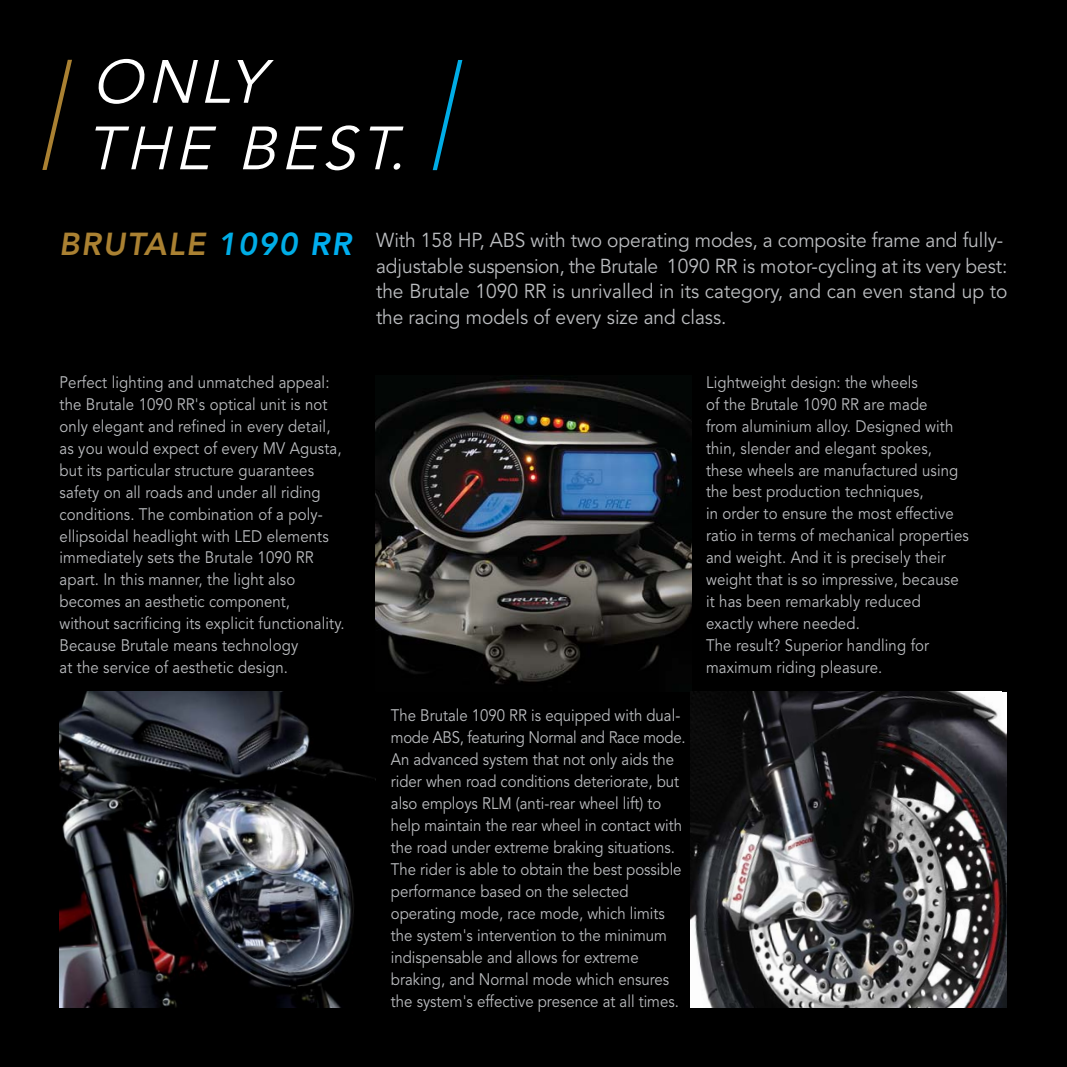
<style>
.page{position:relative;width:1067px;height:1067px;background:#000}
.page>*{position:absolute;margin:0;border:0;box-sizing:border-box;transform-origin:0 0}
.t1{font:italic 60.38px/66.5px "Avenir LT Std";letter-spacing:.085em;color:#fff}
.t2{font:italic 800 31.5px "Avenir LT Std";letter-spacing:.05em;color:#aa8132}
.t3{font:20.12px/25.4px "Avenir LT Std";color:#bbbdc0;scale:.95 1}
.t4{font:16.62px/22.1px "Avenir LT Std";letter-spacing:.01em;color:#bbbdc0;scale:.9 1}
.s1{color:#00ade6}
.s2{color:#00aeef}
</style>
<div class="page">
<svg style="left:42px;top:60px;width:30px;height:110px"></svg>
<svg style="left:433px;top:60px;width:29px;height:110px"></svg>
<img style="left:375px;top:377px;width:316px;height:307px">
<img style="left:60px;top:691px;width:311px;height:316px">
<img style="left:690px;top:692px;width:316px;height:315px">
<h1 class="t1" style="left:86px;top:49px;width:324px">ONLY<br>THE BEST.</h1>
<h2 class="t2" style="left:59px;top:225px;width:293px">BRUTALE <span class="s1">1090</span> <span class="s2">RR</span></h2>
<p class="t3" style="left:376px;top:229px;width:666px">With 158 HP, ABS with two operating modes, a composite frame and fully&shy;adjustable suspension, the Brutale 1090 RR is motor-cycling at its very best: the Brutale 1090 RR is unrivalled in its category, and can even stand up to the racing models of every size and class.</p>
<p class="t4" style="left:60px;top:372px;width:318px">Perfect lighting and unmatched appeal: the Brutale 1090 RR's optical unit is not only elegant and refined in every detail, as you would expect of every MV Agusta, but its particular structure guarantees safety on all roads and under all riding conditions. The combination of a poly&shy;ellipsoidal headlight with LED elements immediately sets the Brutale 1090 RR apart. In this manner, the light also becomes an aesthetic component,<br>without sacrificing its explicit functionality.<br>Because Brutale means technology<br>at the service of aesthetic design.</p>
<p class="t4" style="left:706px;top:372px;width:293px">Lightweight design: the wheels<br>of the Brutale 1090 RR are made<br>from aluminium alloy. Designed with thin, slender and elegant spokes, these wheels are manufactured using the best production techniques,<br>in order to ensure the most effective ratio in terms of mechanical properties and weight. And it is precisely their weight that is so impressive, because it has been remarkably reduced exactly where needed.<br>The result? Superior handling for maximum riding pleasure.</p>
<p class="t4" style="left:391px;top:706px;width:329px">The Brutale 1090 RR is equipped with dual&shy;mode ABS, featuring Normal and Race mode.<br>An advanced system that not only aids the rider when road conditions deteriorate, but also employs RLM (anti-rear wheel lift) to help maintain the rear wheel in contact with the road under extreme braking situations.<br>The rider is able to obtain the best possible performance based on the selected operating mode, race mode, which limits the system's intervention to the minimum indispensable and allows for extreme braking, and Normal mode which ensures the system's effective presence at all times.</p>
</div>
